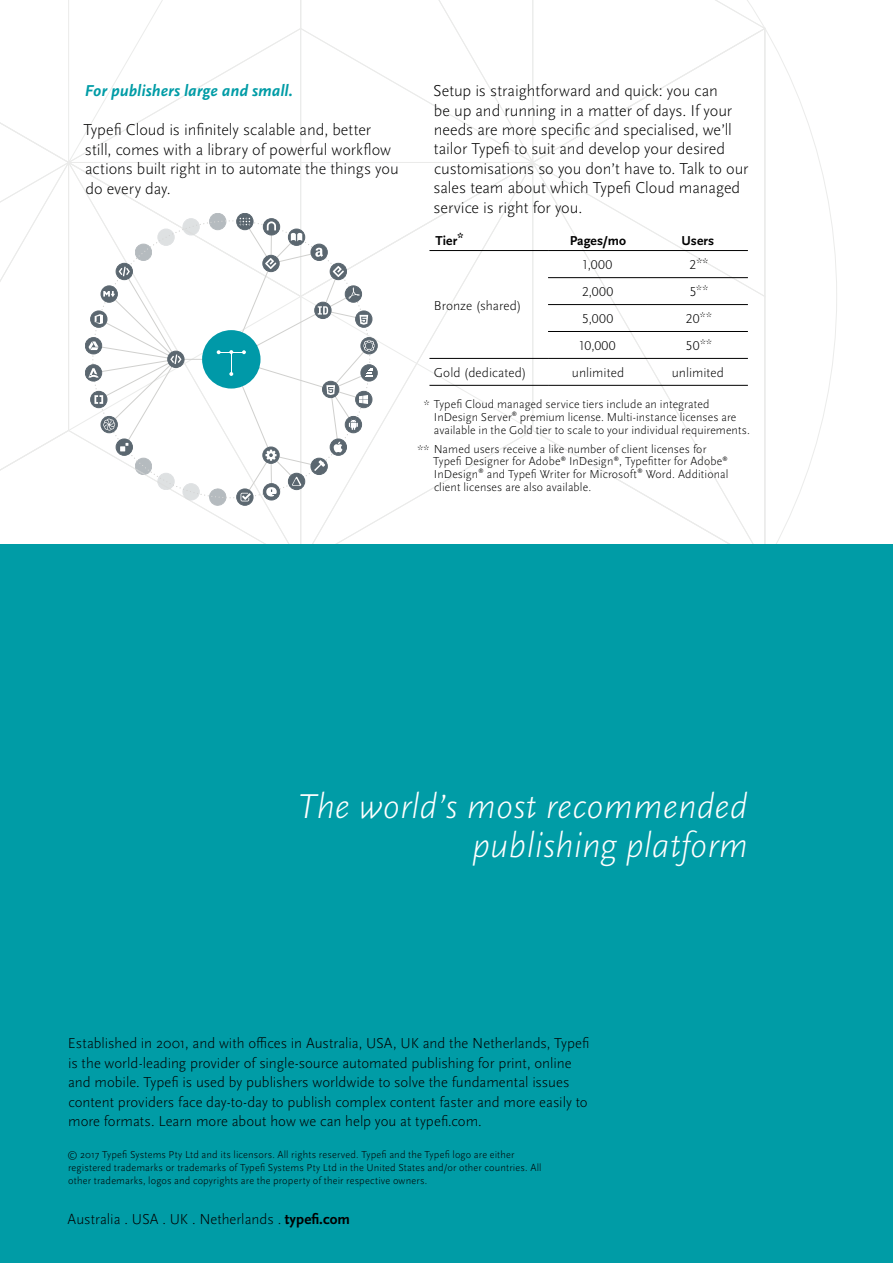
<style>
.page{position:relative;width:893px;height:1263px;background:#fff}
.page>*{position:absolute;margin:0;border:0;box-sizing:border-box;transform-origin:0 0}
.Descriptor{font:italic 300 36px/39px "Scala Sans Pro";color:#fff;text-align:right}
.t1{font:300 16.5px/19.5px "Scala Sans Pro";letter-spacing:-.005em;color:#000}
.Heading_1{font:italic 700 16.5px "Scala Sans Pro";color:#009ca6}
.Copyright{font:300 15px/19.5px "Scala Sans Pro";color:#000}
.Table_Financial{font:300 13.5px "Scala Sans Pro";letter-spacing:.005em;color:#000}
.Table_Body{font:300 13.5px "Scala Sans Pro";color:#000}
.Table_Heading{font:700 13.5px "Scala Sans Pro";letter-spacing:.005em;color:#000}
.Footnote_Text{font:300 12px/12.9px "Scala Sans Pro";letter-spacing:.005em;color:#000}
.Table_Financial-2{font:300 11.85px "Scala Sans Pro";color:#000}
.Copyright-2{font:300 10.5px/13px "Scala Sans Pro";letter-spacing:.015em;color:#000}
.Footnote_Text-2{font:5.25px "Scala Sans Pro";color:#000}
.s1{font-size:13.5px}
.s2{font-weight:700}
</style>
<div class="page">
<div style="left:0;top:545px;width:893px;height:718px;background:#009ca6"></div>
<svg style="left:0;top:0;width:766px;height:545px"></svg>
<hr style="left:429px;top:250px;width:119px;height:1px;background:#000">
<hr style="left:548px;top:250px;width:100px;height:1px;background:#000">
<hr style="left:648px;top:250px;width:100px;height:1px;background:#000">
<hr style="left:548px;top:277px;width:100px;height:1px;background:#000">
<hr style="left:648px;top:277px;width:100px;height:1px;background:#000">
<hr style="left:548px;top:304px;width:100px;height:1px;background:#000">
<hr style="left:648px;top:304px;width:100px;height:1px;background:#000">
<hr style="left:548px;top:331px;width:100px;height:1px;background:#000">
<hr style="left:648px;top:331px;width:100px;height:1px;background:#000">
<hr style="left:429px;top:358px;width:119px;height:1px;background:#000">
<hr style="left:548px;top:358px;width:100px;height:1px;background:#000">
<hr style="left:648px;top:358px;width:100px;height:1px;background:#000">
<hr style="left:429px;top:385px;width:119px;height:1px;background:#000">
<hr style="left:548px;top:385px;width:100px;height:1px;background:#000">
<hr style="left:648px;top:385px;width:100px;height:1px;background:#000">
<h2 class="Heading_1" style="left:85px;top:81px;width:209px">For publishers large and small.</h2>
<p class="t1" style="left:83px;top:120px;width:317px">Typefi Cloud is infinitely scalable and, better still, comes with a library of powerful workflow actions built right in to automate the things you do every day.</p>
<p class="t1" style="left:433px;top:81px;width:317px">Setup is straightforward and quick: you can<br>be up and running in a matter of days. If your needs are more specific and specialised, we’ll tailor Typefi to suit and develop your desired customisations so you don’t have to. Talk to our sales team about which Typefi Cloud managed service is right for you.</p>
<p class="Table_Heading" style="left:435px;top:232px;width:29px">Tier<sup>*</sup></p>
<p class="Table_Heading" style="left:570px;top:232px;width:58px">Pages/mo</p>
<p class="Table_Heading" style="left:681px;top:232px;width:34px">Users</p>
<p class="Table_Body" style="left:434px;top:297px;width:89px">Bronze (shared)</p>
<p class="Table_Financial" style="left:582px;top:257px;width:32px">1,000</p>
<p class="Table_Financial-2" style="left:689px;top:255px;width:20px"><span class="s1">2</span>**</p>
<p class="Table_Financial" style="left:582px;top:284px;width:33px">2,000</p>
<p class="Table_Financial-2" style="left:690px;top:282px;width:20px"><span class="s1">5</span>**</p>
<p class="Table_Financial" style="left:582px;top:311px;width:32px">5,000</p>
<p class="Table_Financial" style="left:686px;top:311px;width:28px">20<sup>**</sup></p>
<p class="Table_Financial" style="left:578px;top:338px;width:39px">10,000</p>
<p class="Table_Financial" style="left:686px;top:338px;width:28px">50<sup>**</sup></p>
<p class="Table_Body" style="left:434px;top:365px;width:94px">Gold (dedicated)</p>
<p class="Table_Financial" style="left:572px;top:365px;width:54px">unlimited</p>
<p class="Table_Financial" style="left:672px;top:365px;width:54px">unlimited</p>
<p class="Footnote_Text" style="left:434px;top:398px;width:277px;text-indent:-10px">* Typefi Cloud managed service tiers include an integrated<br>InDesign Server</p>
<p class="Footnote_Text-2" style="left:512px;top:410px;width:7px">®</p>
<p class="Footnote_Text" style="left:434px;top:411px;width:318px;text-indent:86px">premium license. Multi-instance licenses are available in the Gold tier to scale to your individual requirements.</p>
<p class="Footnote_Text" style="left:433px;top:442px;width:275px;text-indent:-16px">** Named users receive a like number of client licenses for<br>Typefi Designer for Adobe</p>
<p class="Footnote_Text-2" style="left:561px;top:455px;width:7px">®</p>
<p class="Footnote_Text" style="left:569px;top:455px;width:46px">InDesign</p>
<p class="Footnote_Text-2" style="left:614px;top:455px;width:7px">®</p>
<p class="Footnote_Text" style="left:619px;top:455px;width:105px">, Typefitter for Adobe</p>
<p class="Footnote_Text-2" style="left:723px;top:455px;width:7px">®</p>
<p class="Footnote_Text" style="left:434px;top:468px;width:46px">InDesign</p>
<p class="Footnote_Text-2" style="left:479px;top:468px;width:7px">®</p>
<p class="Footnote_Text" style="left:487px;top:468px;width:152px">and Typefi Writer for Microsoft</p>
<p class="Footnote_Text-2" style="left:637px;top:468px;width:7px">®</p>
<p class="Footnote_Text" style="left:646px;top:468px;width:84px">Word. Additional</p>
<p class="Footnote_Text" style="left:434px;top:481px;width:159px">client licenses are also available.</p>
<p class="Descriptor" style="left:297px;top:786px;width:452px">The world’s most recommended publishing platform</p>
<p class="Copyright" style="left:68px;top:1033px;width:523px">Established in 2001, and with offices in Australia, USA, UK and the Netherlands, Typefi is the world-leading provider of single-source automated publishing for print, online and mobile. Typefi is used by publishers worldwide to solve the fundamental issues content providers face day-to-day to publish complex content faster and more easily to more formats. Learn more about how we can help you at typefi.com.</p>
<p class="Copyright-2" style="left:67px;top:1148px;width:476px">© 2017 Typefi Systems Pty Ltd and its licensors. All rights reserved. Typefi and the Typefi logo are either registered trademarks or trademarks of Typefi Systems Pty Ltd in the United States and/or other countries. All other trademarks, logos and copyrights are the property of their respective owners.</p>
<p class="Copyright" style="left:68px;top:1209px;width:284px">Australia . USA . UK . Netherlands . <span class="s2">typefi.com</span></p>
</div>
